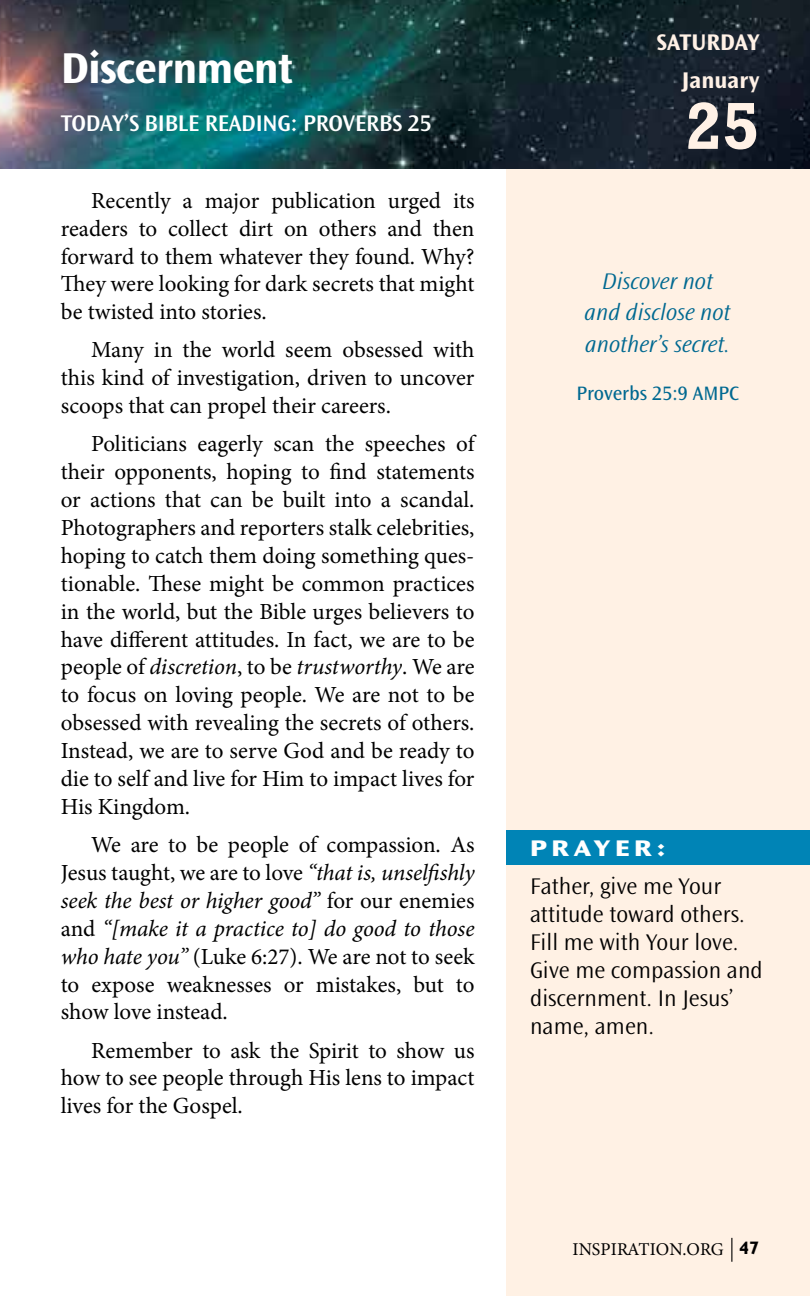
<style>
.page{position:relative;width:810px;height:1296px;background:#fff}
.page>*{position:absolute;margin:0;border:0;box-sizing:border-box;transform-origin:0 0}
.t1{font:700 67.5px "Rockwell";color:#fff1e6}
.t2{font:700 45px "Ocean Sans Std";letter-spacing:-.02em;color:#fff}
.t3{font:300 23.62px/27.9px "Ocean Sans Std";color:#000}
.t4{font:italic 300 23.62px/31.5px "Ocean Sans Std";color:#006991;text-align:center}
.t5{font:600 23.62px "Ocean Sans Std";letter-spacing:-.01em;color:#fff}
.t6{font:700 23.62px/38.5px "Ocean Sans Std";color:#fff1e6;text-align:right}
.t7{font:800 expanded 23.62px "Ocean Sans Std";letter-spacing:.2em;color:#fff}
.t8{font:22.95px/27.9px "Minion Pro";color:#000;text-align:justify}
.t9{font:20.25px "Ocean Sans Std";color:#006991}
.t10{font:18px "Minion Pro";color:#000}
.s1{font-style:italic}
.s2{font-family:"Gill Sans";font-weight:700}
</style>
<div class="page">
<div style="left:506px;top:0;width:304px;height:1296px;background:#fff1e4"></div>
<div style="left:507px;top:830px;width:303px;height:35px;background:#0084b6"></div>
<img style="left:0;top:0;width:810px;height:169px">
<svg style="left:731px;top:1238px;width:1px;height:24px"></svg>
<h2 class="t2" style="left:61px;top:43px;width:234px">Discernment</h2>
<p class="t5" style="left:61px;top:110px;width:372px">TODAY’S BIBLE READING: PROVERBS 25</p>
<p class="t8" style="left:61px;top:187px;width:415px;text-indent:30px">Recently a major publication urged its readers to collect dirt on others and then forward to them whatever they found. Why?<br>They were looking for dark secrets that might be twisted into stories.</p>
<p class="t8" style="left:61px;top:336px;width:415px;text-indent:30px">Many in the world seem obsessed with this kind of investigation, driven to uncover scoops that can propel their careers.</p>
<p class="t8" style="left:61px;top:430px;width:415px;text-indent:30px">Politicians eagerly scan the speeches of their opponents, hoping to find statements or actions that can be built into a scandal.<br>Photographers and reporters stalk celebrities, hoping to catch them doing something ques&shy;tionable. These might be common practices in the world, but the Bible urges believers to have different attitudes. In fact, we are to be people of <span class="s1">discretion</span>, to be <span class="s1">trustworthy</span>. We are to focus on loving people. We are not to be obsessed with revealing the secrets of others.<br>Instead, we are to serve God and be ready to die to self and live for Him to impact lives for His Kingdom.</p>
<p class="t8" style="left:61px;top:831px;width:415px;text-indent:30px">We are to be people of compassion. As Jesus taught, we are to love <span class="s1">“that is, unselfishly seek the best or higher good”</span> for our enemies and <span class="s1">“[make it a practice to] do good to those who hate you”</span> (Luke 6:27). We are not to seek to expose weaknesses or mistakes, but to show love instead.</p>
<p class="t8" style="left:61px;top:1036px;width:415px;text-indent:30px">Remember to ask the Spirit to show us how to see people through His lens to impact lives for the Gospel.</p>
<p class="t6" style="left:657px;top:23px;width:105px">SATURDAY<br>January</p>
<h1 class="t1" style="left:685px;top:85px;width:76px">25</h1>
<p class="t4" style="left:585px;top:265px;width:147px">Discover not and disclose not another’s secret.</p>
<p class="t9" style="left:576px;top:382px;width:164px">Proverbs 25:9 AMPC</p>
<p class="t7" style="left:530px;top:835px;width:137px">PRAYER:</p>
<p class="t3" style="left:530px;top:873px;width:234px">Father, give me Your attitude toward others.<br>Fill me with Your love.<br>Give me compassion and discernment. In Jesus’ name, amen.</p>
<p class="t10" style="left:573px;top:1237px;width:188px">INSPIRATION.ORG <span class="s2">47</span></p>
</div>
